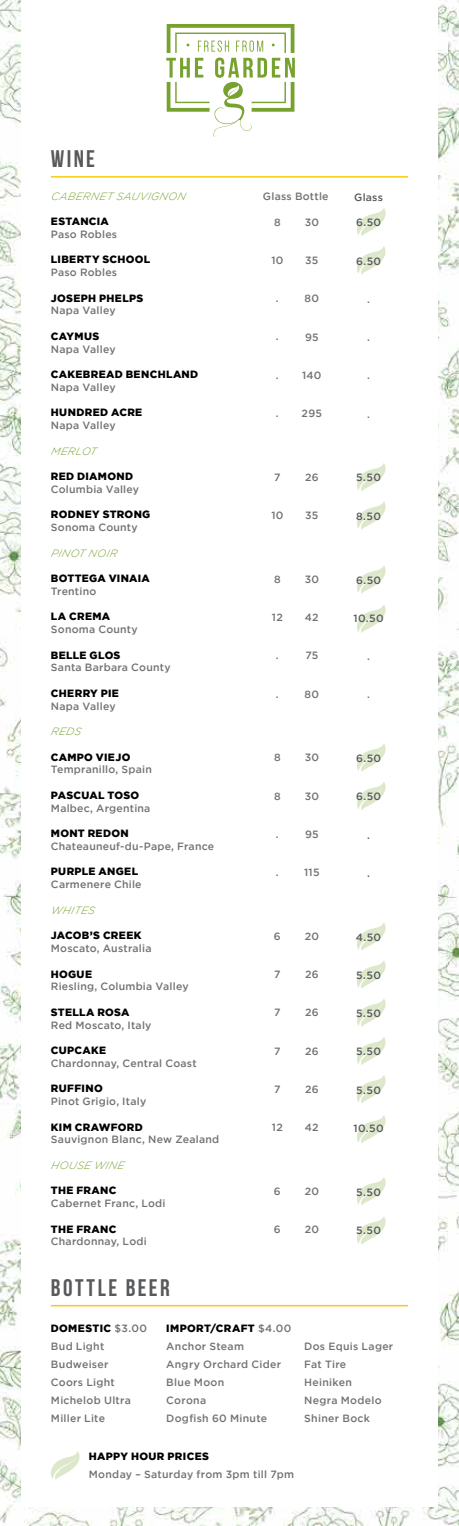
<style>
.page{position:relative;width:459px;height:1526px;background:#fff}
.page>*{position:absolute;margin:0;border:0;box-sizing:border-box;transform-origin:0 0}
.t1{font:700 24px "Bebas Neue";letter-spacing:.105em;color:#58595b}
.t2{font:500 10.5px/18px "Gotham";letter-spacing:.025em;color:#717275}
.t3{font:900 10.5px "Gotham";letter-spacing:.03em;color:#000}
.t4{font:500 10.5px "Gotham";letter-spacing:.025em;color:#58595b}
.t5{font:italic 300 10.5px "Gotham";letter-spacing:.025em;color:#78a22f}
.s1{font-weight:900;color:#000}
</style>
<div class="page">
<img style="left:0;top:0;width:459px;height:1526px">
<div style="left:21px;top:0;width:417px;height:1506px;background:#fff"></div>
<svg style="left:357px;top:998px;width:29px;height:29px"></svg>
<svg style="left:357px;top:1037px;width:29px;height:28px"></svg>
<svg style="left:357px;top:1075px;width:29px;height:28px"></svg>
<svg style="left:357px;top:1177px;width:29px;height:28px"></svg>
<svg style="left:357px;top:1216px;width:29px;height:28px"></svg>
<svg style="left:357px;top:246px;width:29px;height:28px"></svg>
<svg style="left:357px;top:782px;width:29px;height:28px"></svg>
<svg style="left:357px;top:960px;width:29px;height:29px"></svg>
<svg style="left:357px;top:1115px;width:29px;height:28px"></svg>
<svg style="left:357px;top:208px;width:29px;height:28px"></svg>
<svg style="left:357px;top:463px;width:29px;height:28px"></svg>
<svg style="left:357px;top:501px;width:29px;height:29px"></svg>
<svg style="left:357px;top:565px;width:29px;height:29px"></svg>
<svg style="left:357px;top:605px;width:29px;height:28px"></svg>
<svg style="left:357px;top:744px;width:29px;height:28px"></svg>
<svg style="left:357px;top:922px;width:29px;height:29px"></svg>
<svg style="left:51px;top:1451px;width:29px;height:28px"></svg>
<hr style="left:51px;top:176px;width:357px;height:2px;background:#facb0d">
<hr style="left:51px;top:1304px;width:357px;height:2px;background:#facb0d">
<svg style="left:166px;top:24px;width:129px;height:113px"></svg>
<h1 class="t1" style="left:51px;top:146px;width:46px">WINE</h1>
<p class="t5" style="left:51px;top:189px;width:138px">CA BERNET SA UVIGNON</p>
<p class="t3" style="left:51px;top:214px;width:60px">ESTANCIA</p>
<p class="t2" style="left:51px;top:225px;width:68px">Paso Robles</p>
<p class="t3" style="left:51px;top:252px;width:100px">LIBERTY SCHOOL</p>
<p class="t2" style="left:51px;top:263px;width:68px">Paso Robles</p>
<p class="t3" style="left:51px;top:290px;width:94px">JOSEPH PHELPS</p>
<p class="t2" style="left:51px;top:301px;width:66px">Napa Valley</p>
<p class="t3" style="left:51px;top:329px;width:50px">CAYMUS</p>
<p class="t2" style="left:51px;top:340px;width:66px">Napa Valley</p>
<p class="t3" style="left:51px;top:367px;width:149px">CAKEBREAD BE NCHLAND</p>
<p class="t2" style="left:51px;top:378px;width:66px">Napa Valley</p>
<p class="t3" style="left:51px;top:405px;width:92px">HUNDRED ACRE</p>
<p class="t2" style="left:51px;top:416px;width:66px">Napa Valley</p>
<p class="t5" style="left:51px;top:444px;width:47px">MERLOT</p>
<p class="t3" style="left:51px;top:469px;width:84px">RED DIAMOND</p>
<p class="t2" style="left:51px;top:480px;width:90px">Columbia Valley</p>
<p class="t3" style="left:51px;top:507px;width:101px">RODNEY STRONG</p>
<p class="t2" style="left:51px;top:518px;width:89px">Sonoma County</p>
<p class="t5" style="left:51px;top:546px;width:70px">PINOT NOIR</p>
<p class="t3" style="left:51px;top:571px;width:100px">BOTTEGA VINAIA</p>
<p class="t2" style="left:51px;top:582px;width:47px">Trentino</p>
<p class="t3" style="left:51px;top:609px;width:61px">LA CREMA</p>
<p class="t2" style="left:51px;top:620px;width:89px">Sonoma County</p>
<p class="t3" style="left:51px;top:647px;width:8px">BELLE</p>
<p class="t3" style="left:90px;top:647px;width:32px">GLOS</p>
<p class="t2" style="left:51px;top:658px;width:121px">Santa Barbara County</p>
<p class="t3" style="left:51px;top:686px;width:69px">CHERRY PIE</p>
<p class="t2" style="left:51px;top:697px;width:66px">Napa Valley</p>
<p class="t5" style="left:51px;top:725px;width:34px">REDS</p>
<p class="t3" style="left:51px;top:749px;width:81px">CAMPO VIEJ O</p>
<p class="t2" style="left:51px;top:760px;width:102px">Tempranillo, Spain</p>
<p class="t3" style="left:51px;top:788px;width:90px">PASCUAL TOSO</p>
<p class="t2" style="left:51px;top:799px;width:101px">Malbec, Argentina</p>
<p class="t3" style="left:51px;top:826px;width:79px">MONT REDON</p>
<p class="t2" style="left:51px;top:837px;width:165px">Chateauneuf-du-Pape, France</p>
<p class="t3" style="left:51px;top:864px;width:81px">PURPLE ANGEL</p>
<p class="t2" style="left:51px;top:875px;width:92px">Carmenere Chile</p>
<p class="t5" style="left:51px;top:903px;width:47px">WHITES</p>
<p class="t3" style="left:51px;top:928px;width:92px">JACOB’S CREE K</p>
<p class="t2" style="left:51px;top:939px;width:102px">Moscato, Australia</p>
<p class="t3" style="left:51px;top:966px;width:42px">HOGUE</p>
<p class="t2" style="left:51px;top:977px;width:139px">Riesling, Columbia Valley</p>
<p class="t3" style="left:51px;top:1004px;width:22px">STELL</p>
<p class="t3" style="left:86px;top:1004px;width:45px">A ROSA</p>
<p class="t2" style="left:51px;top:1015px;width:102px">Red Moscato, Italy</p>
<p class="t3" style="left:51px;top:1043px;width:56px">CUPCAKE</p>
<p class="t2" style="left:51px;top:1054px;width:147px">Chardonnay, Central Coast</p>
<p class="t3" style="left:51px;top:1081px;width:53px">RUFFINO</p>
<p class="t2" style="left:51px;top:1092px;width:97px">Pinot Grigio, Italy</p>
<p class="t3" style="left:51px;top:1119px;width:93px">KIM CRAWFORD</p>
<p class="t2" style="left:51px;top:1130px;width:170px">Sauvignon Blanc, New Zealand</p>
<p class="t5" style="left:51px;top:1158px;width:10px">HOUSE</p>
<p class="t5" style="left:94px;top:1158px;width:9px">WINE</p>
<p class="t3" style="left:51px;top:1183px;width:67px">THE FRANC</p>
<p class="t2" style="left:51px;top:1194px;width:116px">Cabernet Franc, Lodi</p>
<p class="t3" style="left:51px;top:1221px;width:67px">THE FRANC</p>
<p class="t2" style="left:51px;top:1232px;width:97px">Chardonnay, Lodi</p>
<h1 class="t1" style="left:51px;top:1274px;width:120px">BOTTLE BEER</h1>
<p class="t2" style="left:263px;top:187px;width:67px">Glass Bottle</p>
<p class="t2" style="left:274px;top:213px;width:8px">8</p>
<p class="t2" style="left:271px;top:251px;width:14px">10</p>
<p class="t2" style="left:276px;top:289px;width:4px">.</p>
<p class="t2" style="left:276px;top:328px;width:4px">.</p>
<p class="t2" style="left:276px;top:366px;width:4px">.</p>
<p class="t2" style="left:276px;top:404px;width:4px">.</p>
<p class="t2" style="left:305px;top:213px;width:16px">30</p>
<p class="t2" style="left:305px;top:251px;width:15px">35</p>
<p class="t2" style="left:305px;top:289px;width:16px">80</p>
<p class="t2" style="left:305px;top:328px;width:15px">95</p>
<p class="t2" style="left:302px;top:366px;width:21px">140</p>
<p class="t2" style="left:302px;top:404px;width:22px">295</p>
<p class="t2" style="left:274px;top:468px;width:8px">7</p>
<p class="t2" style="left:271px;top:506px;width:14px">10</p>
<p class="t2" style="left:305px;top:468px;width:15px">26</p>
<p class="t2" style="left:305px;top:506px;width:15px">35</p>
<p class="t2" style="left:274px;top:570px;width:8px">8</p>
<p class="t2" style="left:272px;top:608px;width:12px">12</p>
<p class="t2" style="left:276px;top:646px;width:4px">.</p>
<p class="t2" style="left:276px;top:685px;width:4px">.</p>
<p class="t2" style="left:305px;top:570px;width:16px">30</p>
<p class="t2" style="left:305px;top:608px;width:15px">42</p>
<p class="t2" style="left:305px;top:646px;width:15px">75</p>
<p class="t2" style="left:305px;top:685px;width:16px">80</p>
<p class="t2" style="left:274px;top:748px;width:8px">8</p>
<p class="t2" style="left:274px;top:787px;width:8px">8</p>
<p class="t2" style="left:276px;top:825px;width:4px">.</p>
<p class="t2" style="left:276px;top:863px;width:4px">.</p>
<p class="t2" style="left:305px;top:748px;width:16px">30</p>
<p class="t2" style="left:305px;top:787px;width:16px">30</p>
<p class="t2" style="left:305px;top:825px;width:15px">95</p>
<p class="t2" style="left:304px;top:863px;width:17px">115</p>
<p class="t2" style="left:274px;top:927px;width:8px">6</p>
<p class="t2" style="left:274px;top:965px;width:8px">7</p>
<p class="t2" style="left:274px;top:1003px;width:8px">7</p>
<p class="t2" style="left:274px;top:1042px;width:8px">7</p>
<p class="t2" style="left:274px;top:1080px;width:8px">7</p>
<p class="t2" style="left:272px;top:1118px;width:12px">12</p>
<p class="t2" style="left:305px;top:927px;width:16px">20</p>
<p class="t2" style="left:305px;top:965px;width:15px">26</p>
<p class="t2" style="left:305px;top:1003px;width:15px">26</p>
<p class="t2" style="left:305px;top:1042px;width:15px">26</p>
<p class="t2" style="left:305px;top:1080px;width:15px">26</p>
<p class="t2" style="left:305px;top:1118px;width:15px">42</p>
<p class="t2" style="left:274px;top:1182px;width:8px">6</p>
<p class="t2" style="left:274px;top:1220px;width:8px">6</p>
<p class="t2" style="left:305px;top:1182px;width:16px">20</p>
<p class="t2" style="left:305px;top:1220px;width:16px">20</p>
<p class="t4" style="left:354px;top:190px;width:30px">Glass</p>
<p class="t4" style="left:356px;top:216px;width:27px">6.50</p>
<p class="t4" style="left:356px;top:254px;width:27px">6.50</p>
<p class="t2" style="left:367px;top:290px;width:4px">.</p>
<p class="t2" style="left:367px;top:328px;width:4px">.</p>
<p class="t2" style="left:367px;top:366px;width:4px">.</p>
<p class="t2" style="left:367px;top:405px;width:4px">.</p>
<p class="t4" style="left:356px;top:471px;width:26px">5.50</p>
<p class="t4" style="left:356px;top:509px;width:26px">8.50</p>
<p class="t4" style="left:356px;top:573px;width:27px">6.50</p>
<p class="t4" style="left:354px;top:611px;width:32px">10.50</p>
<p class="t2" style="left:367px;top:647px;width:4px">.</p>
<p class="t2" style="left:367px;top:685px;width:4px">.</p>
<p class="t4" style="left:356px;top:751px;width:27px">6.50</p>
<p class="t4" style="left:356px;top:789px;width:27px">6.50</p>
<p class="t4" style="left:367px;top:828px;width:4px">.</p>
<p class="t4" style="left:367px;top:866px;width:4px">.</p>
<p class="t4" style="left:356px;top:930px;width:27px">4.50</p>
<p class="t4" style="left:356px;top:968px;width:26px">5.50</p>
<p class="t4" style="left:356px;top:1006px;width:26px">5.50</p>
<p class="t4" style="left:356px;top:1044px;width:26px">5.50</p>
<p class="t4" style="left:356px;top:1083px;width:26px">5.50</p>
<p class="t4" style="left:354px;top:1121px;width:32px">10.50</p>
<p class="t4" style="left:356px;top:1185px;width:26px">5.50</p>
<p class="t4" style="left:356px;top:1223px;width:26px">5.50</p>
<p class="t3" style="left:51px;top:1321px;width:10px">DOM</p>
<p class="t3" style="left:78px;top:1321px;width:15px">ESTIC</p>
<p class="t2" style="left:114px;top:1319px;width:34px">$3.00</p>
<p class="t2" style="left:51px;top:1337px;width:81px">Bud Light<br>Budweiser<br>Coors Light<br>Michelob Ultra<br>Miller Lite</p>
<p class="t2" style="left:166px;top:1319px;width:127px"><span class="s1">IMPORT/CRAFT</span> $4.00<br>Anchor Steam<br>Angry Orchard Cider<br>Blue Moon<br>Corona<br>Dogfish 60 Minute</p>
<p class="t2" style="left:304px;top:1337px;width:91px">Dos Equis Lager<br>Fat Tire<br>Heiniken<br>Negra Modelo<br>Shiner Bock</p>
<p class="t3" style="left:89px;top:1449px;width:122px">HAPPY HOUR PRICES</p>
<p class="t2" style="left:89px;top:1465px;width:207px">Monday – Saturday from 3pm till 7pm</p>
</div>
